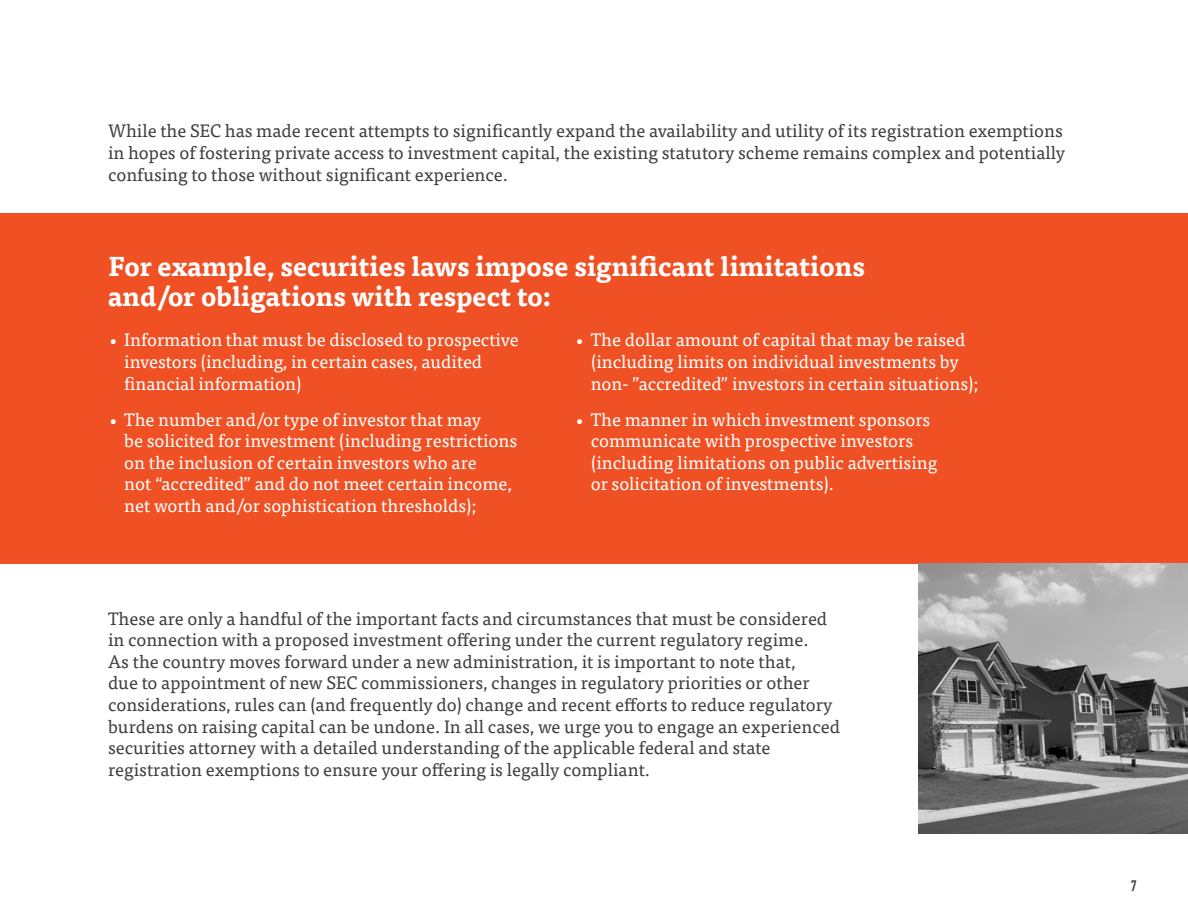
<style>
.page{position:relative;width:1188px;height:918px;background:#fff}
.page>*{position:absolute;margin:0;border:0;box-sizing:border-box;transform-origin:0 0}
.t1{font:700 27px/30px "Tisa Pro";color:#fff}
.t2{font:18px/21.6px "Tisa Pro";color:#3f3f3f}
.t3{font:18px/21.6px "Tisa Pro";color:#fff}
.t4{font:700 15px "DIN Condensed";color:#3f3f3f}
</style>
<div class="page">
<div style="left:0;top:213px;width:1188px;height:351px;background:#f05124"></div>
<img style="left:918px;top:564px;width:270px;height:270px">
<p class="t2" style="left:108px;top:119px;width:959px">While the SEC has made recent attempts to significantly expand the availability and utility of its registration exemptions in hopes of fostering private access to investment capital, the existing statutory scheme remains complex and potentially confusing to those without significant experience.</p>
<h1 class="t1" style="left:108px;top:250px;width:758px">For example, securities laws impose significant limitations and/or obligations with respect to:</h1>
<p class="t3" style="left:591px;top:328px;width:389px;text-indent:-16px">• The dollar amount of capital that may be raised (including limits on individual investments by non- ”accredited” investors in certain situations);</p>
<p class="t3" style="left:591px;top:408px;width:348px;text-indent:-16px">• The manner in which investment sponsors communicate with prospective investors (including limitations on public advertising or solicitation of investments).</p>
<p class="t3" style="left:124px;top:328px;width:396px;text-indent:-16px">• Information that must be disclosed to prospective investors (including, in certain cases, audited financial information)</p>
<p class="t3" style="left:124px;top:408px;width:395px;text-indent:-16px">• The number and/or type of investor that may<br>be solicited for investment (including restrictions on the inclusion of certain investors who are<br>not “accredited” and do not meet certain income, net worth and/or sophistication thresholds);</p>
<p class="t2" style="left:108px;top:606px;width:734px">These are only a handful of the important facts and circumstances that must be considered in connection with a proposed investment offering under the current regulatory regime.<br>As the country moves forward under a new administration, it is important to note that,<br>due to appointment of new SEC commissioners, changes in regulatory priorities or other considerations, rules can (and frequently do) change and recent efforts to reduce regulatory burdens on raising capital can be undone. In all cases, we urge you to engage an experienced securities attorney with a detailed understanding of the applicable federal and state registration exemptions to ensure your offering is legally compliant.</p>
<p class="t4" style="left:1131px;top:876px;width:7px">7</p>
</div>
